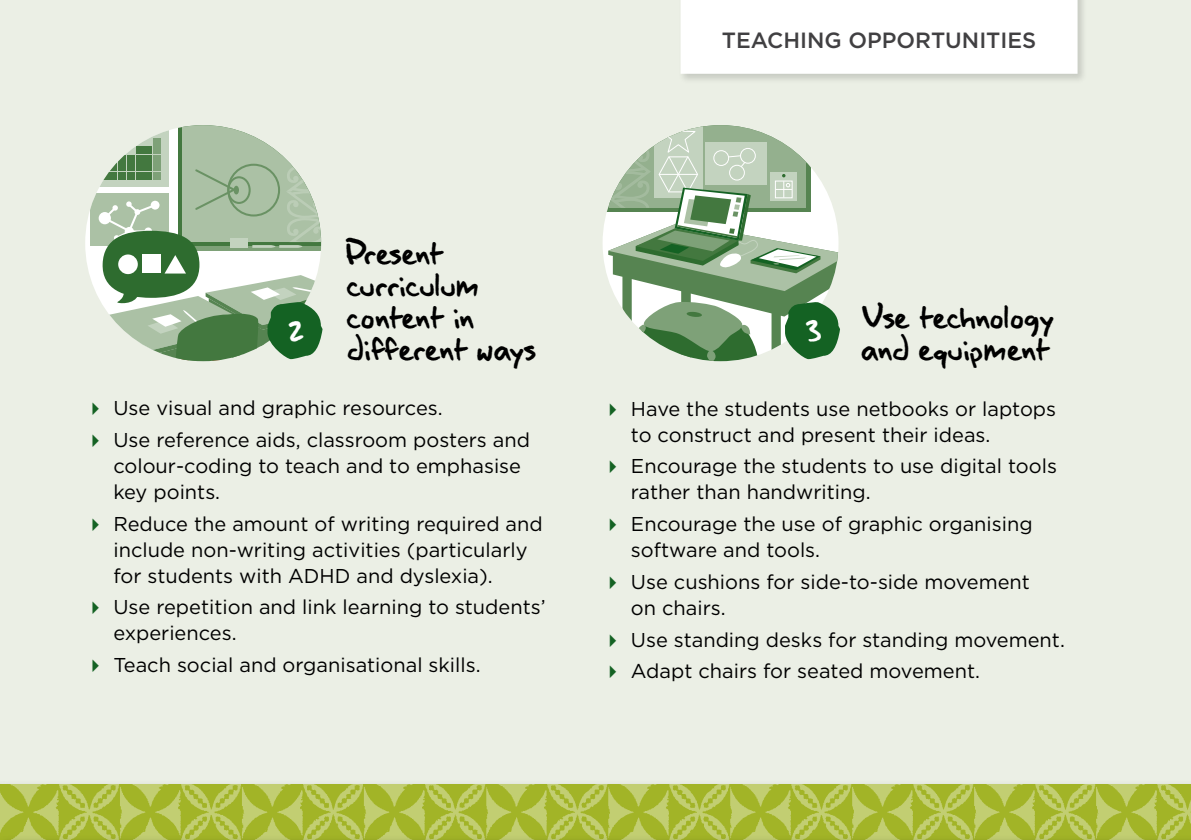
<style>
.page{position:relative;width:1191px;height:840px;background:#fff}
.page>*{position:absolute;margin:0;border:0;box-sizing:border-box;transform-origin:0 0}
.Infographic_heading{font:40px/32px "Penof Truth";letter-spacing:-.08em;color:#000}
.Infographic_heading-2{font:32px "Penof Truth";color:#fff}
.t1{font:500 22px "Gotham";color:#414042}
.t2{font:20px/26px "Gotham";color:#000}
</style>
<div class="page">
<div style="left:0;top:0;width:1191px;height:839px;background:#ebefe5"></div>
<div style="left:678px;top:0;width:409px;height:84px;background:#000;opacity:.15"></div>
<div style="left:680px;top:0;width:397px;height:74px;background:#fff"></div>
<svg style="left:182px;top:125px;width:75px;height:13px"></svg>
<svg style="left:90px;top:197px;width:5px;height:49px"></svg>
<svg style="left:150px;top:131px;width:18px;height:7px"></svg>
<svg style="left:95px;top:138px;width:227px;height:223px;background:#a3bca0"></svg>
<svg style="left:608px;top:125px;width:232px;height:236px"></svg>
<img style="left:0;top:784px;width:1191px;height:56px">
<div style="left:0;top:833px;width:1191px;height:6px;background:#000;opacity:.25"></div>
<p class="Infographic_heading" style="left:345px;top:236px;width:192px">Present curriculum content in different ways</p>
<p class="t2" style="left:113px;top:394px;width:331px">Use visual and graphic resources.</p>
<p class="t2" style="left:113px;top:426px;width:418px">Use reference aids, classroom posters and colour-coding to teach and to emphasise key points.</p>
<p class="t2" style="left:113px;top:510px;width:431px">Reduce the amount of writing required and include non-writing activities (particularly for students with ADHD and dyslexia).</p>
<p class="t2" style="left:113px;top:593px;width:434px">Use repetition and link learning to students’ experiences.</p>
<p class="t2" style="left:113px;top:651px;width:369px">Teach social and organisational skills.</p>
<p class="Infographic_heading-2" style="left:288px;top:315px;width:17px">2</p>
<p class="t1" style="left:721px;top:27px;width:316px">TEACHING OPPORTUNITIES</p>
<p class="Infographic_heading" style="left:861px;top:300px;width:196px">Use technology and equipment</p>
<p class="t2" style="left:631px;top:395px;width:427px">Have the students use netbooks or laptops to construct and present their ideas.</p>
<p class="t2" style="left:631px;top:452px;width:427px">Encourage the students to use digital tools rather than handwriting.</p>
<p class="t2" style="left:631px;top:510px;width:403px">Encourage the use of graphic organising software and tools.</p>
<p class="t2" style="left:631px;top:568px;width:400px">Use cushions for side-to-side movement on chairs.</p>
<p class="t2" style="left:631px;top:625px;width:435px">Use standing desks for standing movement.</p>
<p class="t2" style="left:631px;top:657px;width:350px">Adapt chairs for seated movement.</p>
<p class="Infographic_heading-2" style="left:806px;top:315px;width:17px">3</p>
</div>
